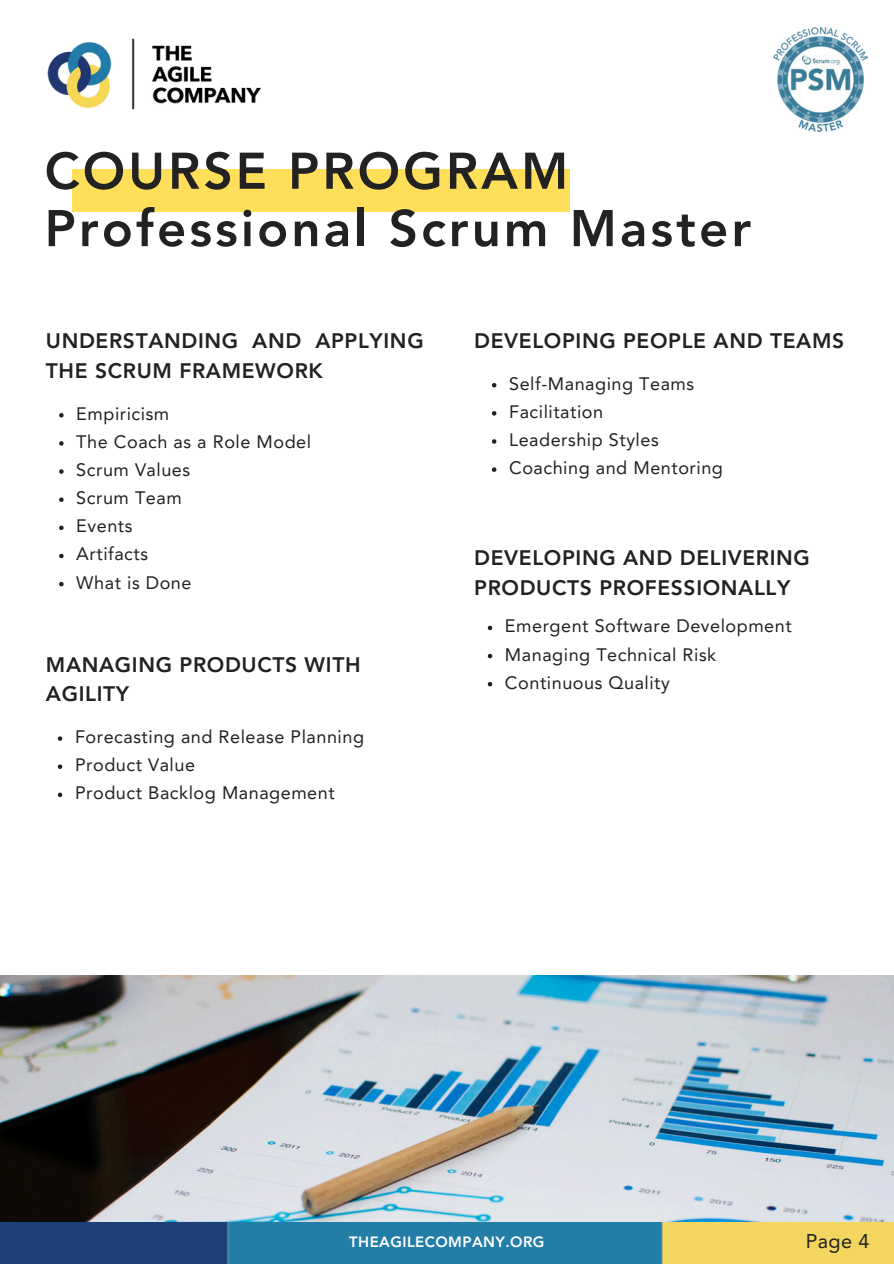
<style>
.page{position:relative;width:894px;height:1264px;background:#fff}
.page>*{position:absolute;margin:0;border:0;box-sizing:border-box;transform-origin:0 0}
.t1{font:800 51px/57.3px "Avenir LT Pro";letter-spacing:.06em;color:#222}
.t2{font:800 21px/29.2px "Avenir LT Pro";letter-spacing:.03em;color:#222}
.t3{font:19.8px "Avenir LT Pro";color:#222}
.t4{font:18px/28.2px "Avenir LT Pro";letter-spacing:.03em;color:#222}
.t5{font:800 14.85px "Avenir LT Pro";letter-spacing:.03em;color:#fff}
</style>
<div class="page">
<img style="left:0;top:975px;width:893px;height:288px">
<img style="left:47px;top:38px;width:215px;height:72px">
<div style="left:72px;top:169px;width:497px;height:42px;background:#ffde59"></div>
<svg style="left:58px;top:736px;width:4px;height:4px"></svg>
<svg style="left:58px;top:764px;width:4px;height:5px"></svg>
<svg style="left:58px;top:792px;width:4px;height:5px"></svg>
<svg style="left:487px;top:625px;width:5px;height:5px"></svg>
<svg style="left:487px;top:653px;width:5px;height:5px"></svg>
<svg style="left:487px;top:682px;width:5px;height:4px"></svg>
<svg style="left:492px;top:383px;width:4px;height:4px"></svg>
<svg style="left:492px;top:411px;width:4px;height:4px"></svg>
<svg style="left:492px;top:439px;width:4px;height:5px"></svg>
<svg style="left:492px;top:467px;width:4px;height:5px"></svg>
<svg style="left:59px;top:413px;width:5px;height:4px"></svg>
<svg style="left:59px;top:441px;width:5px;height:4px"></svg>
<svg style="left:59px;top:469px;width:5px;height:5px"></svg>
<svg style="left:59px;top:497px;width:5px;height:5px"></svg>
<svg style="left:59px;top:525px;width:5px;height:5px"></svg>
<svg style="left:59px;top:553px;width:5px;height:5px"></svg>
<svg style="left:59px;top:582px;width:5px;height:4px"></svg>
<img style="left:773px;top:27px;width:94px;height:104px">
<h1 class="t1" style="left:45px;top:143px;width:708px">COURSE PROGRAM<br>Professional Scrum Master</h1>
<p class="t2" style="left:46px;top:326px;width:379px">UNDERSTANDING AND APPLYING<br>THE SCRUM FRAMEWORK</p>
<p class="t4" style="left:76px;top:399px;width:236px">Empiricism<br>The Coach as a Role Model<br>Scrum Values<br>Scrum Team<br>Events<br>Artifacts<br>What is Done</p>
<p class="t2" style="left:46px;top:650px;width:316px">MANAGING PRODUCTS WITH<br>AGILITY</p>
<p class="t4" style="left:75px;top:722px;width:290px">Forecasting and Release Planning<br>Product Value<br>Product Backlog Management</p>
<p class="t2" style="left:474px;top:326px;width:371px">DEVELOPING PEOPLE AND TEAMS</p>
<p class="t4" style="left:509px;top:369px;width:215px">Self-Managing Teams<br>Facilitation<br>Leadership Styles<br>Coaching and Mentoring</p>
<p class="t2" style="left:474px;top:543px;width:337px">DEVELOPING AND DELIVERING<br>PRODUCTS PROFESSIONALLY</p>
<p class="t4" style="left:505px;top:612px;width:288px">Emergent Software Development<br>Managing Technical Risk<br>Continuous Quality</p>
<p class="t5" style="left:349px;top:1233px;width:196px">THEAGILECOMPANY.ORG</p>
<p class="t3" style="left:805px;top:1229px;width:65px">Page 4</p>
</div>
